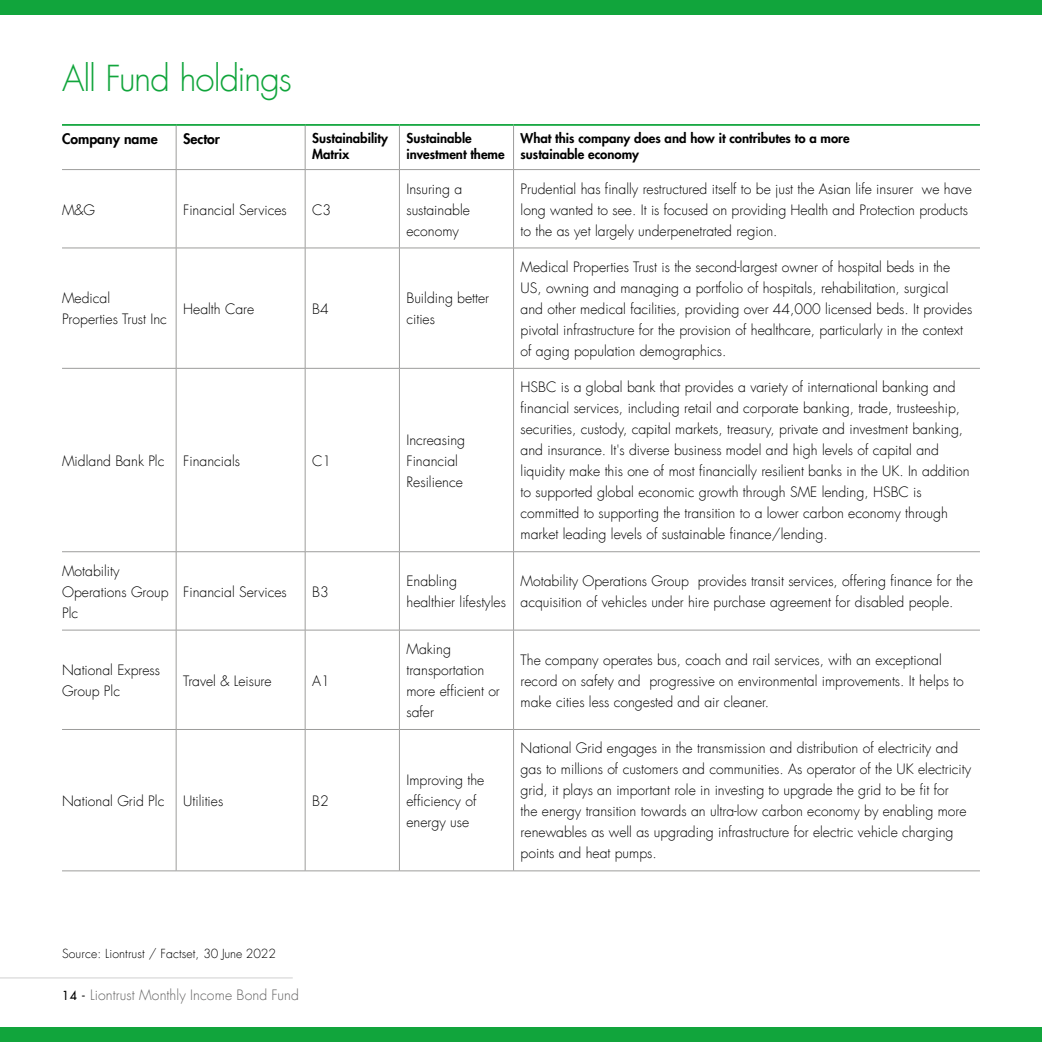
<style>
.page{position:relative;width:1042px;height:1042px;background:#fff}
.page>*{position:absolute;margin:0;border:0;box-sizing:border-box;transform-origin:0 0}
.t1{font:300 35px "Futura LT";letter-spacing:-.035em;color:#11a53c}
.t2{font:300 14px/21px "Futura LT";color:#000}
.t3{font:300 14px "Futura LT";letter-spacing:.01em;color:#646363}
.t4{font:800 14px "Futura LT";color:#000}
.t5{font:800 13.12px/15.8px "Futura LT";color:#000}
.t6{font:300 12.25px "Futura LT";letter-spacing:.01em;color:#000}
.s1{font-weight:400;font-size:12.25px;color:#000}
</style>
<div class="page">
<hr style="left:176px;top:126px;width:1px;height:43px;background:#9d9d9c">
<hr style="left:305px;top:126px;width:1px;height:43px;background:#9d9d9c">
<hr style="left:399px;top:126px;width:1px;height:43px;background:#9d9d9c">
<hr style="left:62px;top:169px;width:114px;height:1px;background:#9d9d9c">
<hr style="left:176px;top:170px;width:1px;height:78px;background:#9d9d9c">
<hr style="left:305px;top:170px;width:1px;height:78px;background:#9d9d9c">
<hr style="left:399px;top:170px;width:1px;height:78px;background:#9d9d9c">
<hr style="left:62px;top:248px;width:114px;height:1px;background:#9d9d9c">
<hr style="left:176px;top:248px;width:1px;height:120px;background:#9d9d9c">
<hr style="left:305px;top:248px;width:1px;height:120px;background:#9d9d9c">
<hr style="left:399px;top:248px;width:1px;height:120px;background:#9d9d9c">
<hr style="left:62px;top:368px;width:114px;height:1px;background:#9d9d9c">
<hr style="left:176px;top:368px;width:1px;height:183px;background:#9d9d9c">
<hr style="left:305px;top:368px;width:1px;height:183px;background:#9d9d9c">
<hr style="left:399px;top:368px;width:1px;height:183px;background:#9d9d9c">
<hr style="left:62px;top:551px;width:114px;height:1px;background:#9d9d9c">
<hr style="left:176px;top:552px;width:1px;height:78px;background:#9d9d9c">
<hr style="left:305px;top:552px;width:1px;height:78px;background:#9d9d9c">
<hr style="left:399px;top:552px;width:1px;height:78px;background:#9d9d9c">
<hr style="left:62px;top:630px;width:114px;height:1px;background:#9d9d9c">
<hr style="left:176px;top:630px;width:1px;height:99px;background:#9d9d9c">
<hr style="left:305px;top:630px;width:1px;height:99px;background:#9d9d9c">
<hr style="left:399px;top:630px;width:1px;height:99px;background:#9d9d9c">
<hr style="left:62px;top:729px;width:114px;height:1px;background:#9d9d9c">
<hr style="left:176px;top:730px;width:1px;height:140px;background:#9d9d9c">
<hr style="left:305px;top:730px;width:1px;height:140px;background:#9d9d9c">
<hr style="left:399px;top:730px;width:1px;height:140px;background:#9d9d9c">
<hr style="left:62px;top:870px;width:114px;height:1px;background:#9d9d9c">
<hr style="left:62px;top:124px;width:114px;height:2px;background:#11a53c">
<hr style="left:176px;top:124px;width:129px;height:2px;background:#11a53c">
<hr style="left:305px;top:124px;width:94px;height:2px;background:#11a53c">
<hr style="left:399px;top:124px;width:114px;height:2px;background:#11a53c">
<hr style="left:513px;top:124px;width:467px;height:2px;background:#11a53c">
<hr style="left:176px;top:169px;width:129px;height:1px;background:#9d9d9c">
<hr style="left:305px;top:169px;width:94px;height:1px;background:#9d9d9c">
<hr style="left:399px;top:169px;width:114px;height:1px;background:#9d9d9c">
<hr style="left:513px;top:169px;width:467px;height:1px;background:#9d9d9c">
<hr style="left:176px;top:248px;width:129px;height:1px;background:#9d9d9c">
<hr style="left:305px;top:248px;width:94px;height:1px;background:#9d9d9c">
<hr style="left:399px;top:248px;width:114px;height:1px;background:#9d9d9c">
<hr style="left:513px;top:248px;width:467px;height:1px;background:#9d9d9c">
<hr style="left:176px;top:368px;width:129px;height:1px;background:#9d9d9c">
<hr style="left:305px;top:368px;width:94px;height:1px;background:#9d9d9c">
<hr style="left:399px;top:368px;width:114px;height:1px;background:#9d9d9c">
<hr style="left:513px;top:368px;width:467px;height:1px;background:#9d9d9c">
<hr style="left:176px;top:551px;width:129px;height:1px;background:#9d9d9c">
<hr style="left:305px;top:551px;width:94px;height:1px;background:#9d9d9c">
<hr style="left:399px;top:551px;width:114px;height:1px;background:#9d9d9c">
<hr style="left:513px;top:551px;width:467px;height:1px;background:#9d9d9c">
<hr style="left:176px;top:630px;width:129px;height:1px;background:#9d9d9c">
<hr style="left:305px;top:630px;width:94px;height:1px;background:#9d9d9c">
<hr style="left:399px;top:630px;width:114px;height:1px;background:#9d9d9c">
<hr style="left:513px;top:630px;width:467px;height:1px;background:#9d9d9c">
<hr style="left:176px;top:729px;width:129px;height:1px;background:#9d9d9c">
<hr style="left:305px;top:729px;width:94px;height:1px;background:#9d9d9c">
<hr style="left:399px;top:729px;width:114px;height:1px;background:#9d9d9c">
<hr style="left:513px;top:729px;width:467px;height:1px;background:#9d9d9c">
<hr style="left:176px;top:870px;width:129px;height:1px;background:#9d9d9c">
<hr style="left:305px;top:870px;width:94px;height:1px;background:#9d9d9c">
<hr style="left:399px;top:870px;width:114px;height:1px;background:#9d9d9c">
<hr style="left:513px;top:870px;width:467px;height:1px;background:#9d9d9c">
<hr style="left:513px;top:170px;width:1px;height:78px;background:#9d9d9c">
<hr style="left:513px;top:248px;width:1px;height:120px;background:#9d9d9c">
<hr style="left:513px;top:368px;width:1px;height:183px;background:#9d9d9c">
<hr style="left:513px;top:552px;width:1px;height:78px;background:#9d9d9c">
<hr style="left:513px;top:630px;width:1px;height:99px;background:#9d9d9c">
<hr style="left:513px;top:730px;width:1px;height:140px;background:#9d9d9c">
<hr style="left:513px;top:126px;width:1px;height:43px;background:#9d9d9c">
<div style="left:0;top:0;width:1042px;height:15px;background:#11a53c"></div>
<div style="left:0;top:1027px;width:1042px;height:15px;background:#11a53c"></div>
<hr style="left:0;top:977px;width:293px;height:1px;background:#d0d0d0">
<h1 class="t1" style="left:62px;top:57px;width:231px">All Fund holdings</h1>
<p class="t4" style="left:62px;top:129px;width:97px">Company name</p>
<p class="t4" style="left:183px;top:129px;width:38px">Sector</p>
<p class="t5" style="left:312px;top:130px;width:77px">Sustainability<br>Matrix</p>
<p class="t5" style="left:406px;top:130px;width:100px">Sustainable investment theme</p>
<p class="t5" style="left:520px;top:130px;width:331px">What this company does and how it contributes to a more sustainable economy</p>
<p class="t2" style="left:62px;top:199px;width:35px">M&amp;G</p>
<p class="t2" style="left:183px;top:199px;width:105px">Financial Services</p>
<p class="t2" style="left:312px;top:199px;width:21px">C3</p>
<p class="t2" style="left:406px;top:178px;width:65px">Insuring a sustainable economy</p>
<p class="t2" style="left:520px;top:178px;width:453px">Prudential has finally restructured itself to be just the Asian life insurer we have long wanted to see. It is focused on providing Health and Protection products to the as yet largely underpenetrated region.</p>
<p class="t2" style="left:62px;top:288px;width:106px">Medical<br>Properties Trust Inc</p>
<p class="t2" style="left:183px;top:299px;width:73px">Health Care</p>
<p class="t2" style="left:312px;top:299px;width:18px">B4</p>
<p class="t2" style="left:406px;top:288px;width:84px">Building better cities</p>
<p class="t2" style="left:62px;top:451px;width:104px">Midland Bank Plc</p>
<p class="t2" style="left:183px;top:451px;width:58px">Financials</p>
<p class="t2" style="left:312px;top:451px;width:21px">C1</p>
<p class="t2" style="left:406px;top:430px;width:60px">Increasing<br>Financial<br>Resilience</p>
<p class="t2" style="left:520px;top:257px;width:453px">Medical Properties Trust is the second-largest owner of hospital beds in the US, owning and managing a portfolio of hospitals, rehabilitation, surgical and other medical facilities, providing over 44,000 licensed beds. It provides pivotal infrastructure for the provision of healthcare, particularly in the context of aging population demographics.</p>
<p class="t2" style="left:520px;top:377px;width:451px">HSBC is a global bank that provides a variety of international banking and financial services, including retail and corporate banking, trade, trusteeship, securities, custody, capital markets, treasury, private and investment banking, and insurance. It's diverse business model and high levels of capital and liquidity make this one of most financially resilient banks in the UK. In addition to supported global economic growth through SME lending, HSBC is committed to supporting the transition to a lower carbon economy through market leading levels of sustainable finance/lending.</p>
<p class="t2" style="left:62px;top:560px;width:108px">Motability<br>Operations Group<br>Plc</p>
<p class="t2" style="left:183px;top:581px;width:105px">Financial Services</p>
<p class="t2" style="left:312px;top:581px;width:18px">B3</p>
<p class="t2" style="left:406px;top:571px;width:101px">Enabling healthier lifestyles</p>
<p class="t2" style="left:520px;top:571px;width:454px">Motability Operations Group provides transit services, offering finance for the acquisition of vehicles under hire purchase agreement for disabled people.</p>
<p class="t2" style="left:62px;top:660px;width:99px">National Express<br>Group Plc</p>
<p class="t2" style="left:183px;top:670px;width:90px">Travel &amp; Leisure</p>
<p class="t2" style="left:312px;top:670px;width:19px">A1</p>
<p class="t2" style="left:62px;top:791px;width:104px">National Grid Plc</p>
<p class="t2" style="left:183px;top:791px;width:42px">Utilities</p>
<p class="t2" style="left:312px;top:791px;width:18px">B2</p>
<p class="t6" style="left:62px;top:946px;width:215px">Source: Liontrust / Factset, 30 June 2022</p>
<p class="t3" style="left:62px;top:986px;width:239px"><span class="s1">14 -</span> Liontrust Monthly Income Bond Fund</p>
<p class="t2" style="left:406px;top:639px;width:95px">Making transportation more efficient or safer</p>
<p class="t2" style="left:520px;top:649px;width:445px">The company operates bus, coach and rail services, with an exceptional record on safety and progressive on environmental improvements. It helps to make cities less congested and air cleaner.</p>
<p class="t2" style="left:406px;top:770px;width:79px">Improving the efficiency of energy use</p>
<p class="t2" style="left:521px;top:738px;width:452px">National Grid engages in the transmission and distribution of electricity and gas to millions of customers and communities. As operator of the UK electricity grid, it plays an important role in investing to upgrade the grid to be fit for<br>the energy transition towards an ultra-low carbon economy by enabling more renewables as well as upgrading infrastructure for electric vehicle charging points and heat pumps.</p>
</div>
